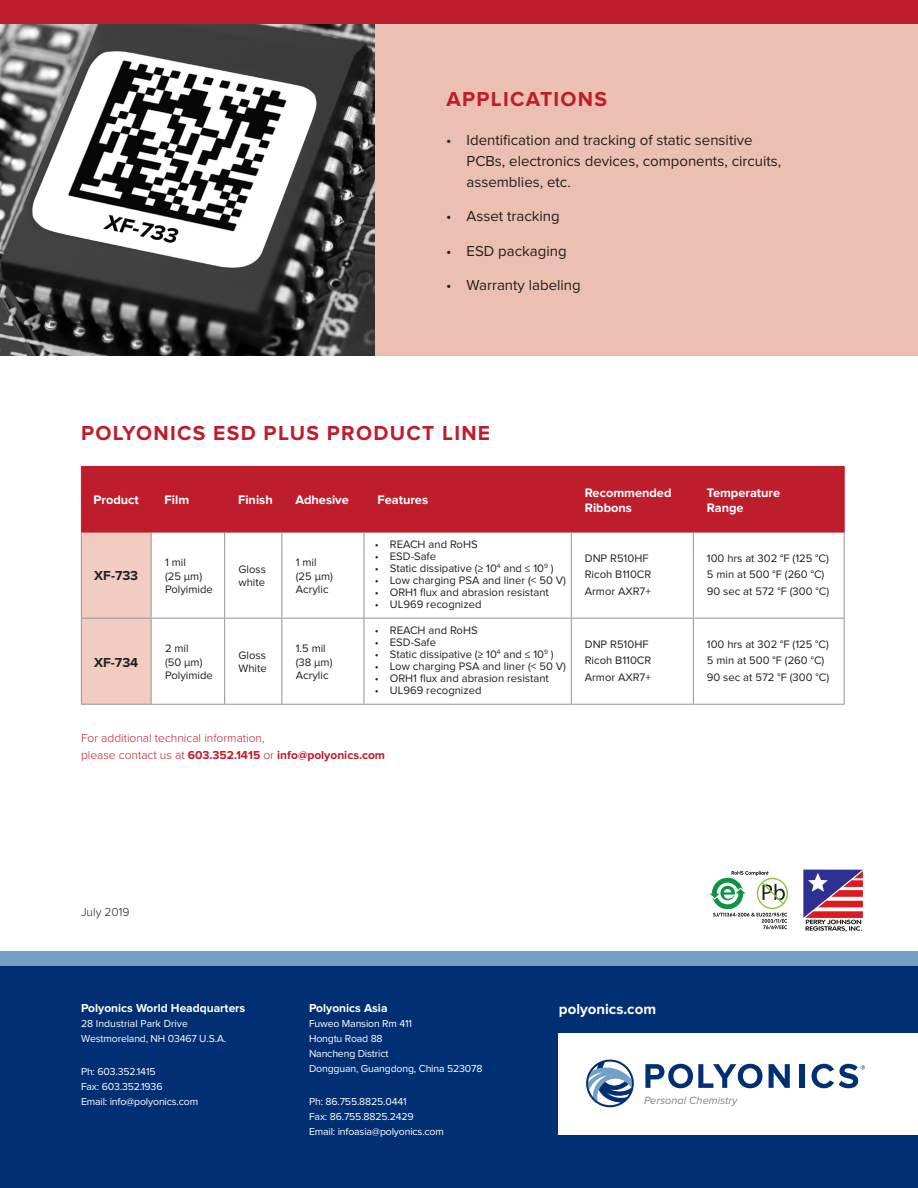
<style>
.page{position:relative;width:918px;height:1188px;background:#fff}
.page>*{position:absolute;margin:0;border:0;box-sizing:border-box;transform-origin:0 0}
.Section_Header{font:700 21px "Proxima Nova";letter-spacing:.06em;color:#be1d2c}
.t1{font:15px/21px "Proxima Nova";color:#231f20}
.t2{font:700 15px "Proxima Nova";color:#fff}
.Product_Number{font:700 13.5px "Proxima Nova";color:#231f20}
.t3{font:700 12.75px/15px "Proxima Nova";color:#fff}
.Footnote{font:300 12px/16.5px "Proxima Nova";color:#be1d2c}
.t4{font:700 12px "Proxima Nova";color:#fff}
.Footnote-2{font:300 12px "Proxima Nova";color:#231f20}
.Table_Data___Bullets{font:11.25px/16.5px "Proxima Nova";color:#231f20}
.Table_Data{font:11.25px/13.5px "Proxima Nova";color:#231f20}
.t5{font:italic 10.95px "Proxima Nova";color:#808285}
.t6{font:10.5px/15px "Proxima Nova";letter-spacing:-.015em;color:#fff}
.s1{font-weight:700}
</style>
<div class="page">
<div style="left:366px;top:0;width:552px;height:356px;background:#ebbfb1"></div>
<img style="left:0;top:24px;width:375px;height:332px">
<div style="left:0;top:0;width:918px;height:24px;background:#be1d2c"></div>
<div style="left:0;top:966px;width:918px;height:222px;background:#002f73"></div>
<div style="left:559px;top:1033px;width:359px;height:102px;background:#fff"></div>
<svg style="left:645px;top:1064px;width:118px;height:24px"></svg>
<svg style="left:769px;top:1064px;width:21px;height:24px"></svg>
<div style="left:799px;top:1064px;width:5px;height:24px;background:#002f73"></div>
<svg style="left:586px;top:1060px;width:48px;height:47px"></svg>
<svg style="left:812px;top:1064px;width:53px;height:24px"></svg>
<div style="left:0;top:951px;width:918px;height:15px;background:#76a0c4"></div>
<svg style="left:710px;top:871px;width:78px;height:58px"></svg>
<svg style="left:803px;top:870px;width:60px;height:62px"></svg>
<div style="left:82px;top:467px;width:762px;height:65px;background:#be1d2c"></div>
<div style="left:82px;top:533px;width:69px;height:171px;background:#f0cdc0"></div>
<svg style="left:152px;top:533px;width:692px;height:171px"></svg>
<hr style="left:81px;top:532px;width:1px;height:86px;background:#939598">
<hr style="left:81px;top:618px;width:70px;height:1px;background:#939598">
<hr style="left:81px;top:619px;width:1px;height:85px;background:#939598">
<hr style="left:81px;top:704px;width:70px;height:1px;background:#939598">
<hr style="left:151px;top:532px;width:1px;height:86px;background:#939598">
<hr style="left:224px;top:532px;width:1px;height:86px;background:#939598">
<hr style="left:282px;top:532px;width:1px;height:86px;background:#939598">
<hr style="left:364px;top:532px;width:1px;height:86px;background:#939598">
<hr style="left:571px;top:532px;width:1px;height:86px;background:#939598">
<hr style="left:693px;top:532px;width:1px;height:86px;background:#939598">
<hr style="left:844px;top:532px;width:1px;height:86px;background:#939598">
<hr style="left:151px;top:618px;width:74px;height:1px;background:#939598">
<hr style="left:151px;top:619px;width:1px;height:85px;background:#939598">
<hr style="left:225px;top:618px;width:57px;height:1px;background:#939598">
<hr style="left:224px;top:619px;width:1px;height:85px;background:#939598">
<hr style="left:282px;top:618px;width:82px;height:1px;background:#939598">
<hr style="left:282px;top:619px;width:1px;height:85px;background:#939598">
<hr style="left:364px;top:618px;width:207px;height:1px;background:#939598">
<hr style="left:364px;top:619px;width:1px;height:85px;background:#939598">
<hr style="left:571px;top:618px;width:122px;height:1px;background:#939598">
<hr style="left:571px;top:619px;width:1px;height:85px;background:#939598">
<hr style="left:693px;top:618px;width:152px;height:1px;background:#939598">
<hr style="left:693px;top:619px;width:1px;height:85px;background:#939598">
<hr style="left:844px;top:619px;width:1px;height:85px;background:#939598">
<hr style="left:151px;top:704px;width:74px;height:1px;background:#939598">
<hr style="left:225px;top:704px;width:57px;height:1px;background:#939598">
<hr style="left:282px;top:704px;width:82px;height:1px;background:#939598">
<hr style="left:364px;top:704px;width:207px;height:1px;background:#939598">
<hr style="left:571px;top:704px;width:122px;height:1px;background:#939598">
<hr style="left:693px;top:704px;width:152px;height:1px;background:#939598">
<hr style="left:81px;top:466px;width:70px;height:1px;background:#be1d2c">
<hr style="left:81px;top:467px;width:1px;height:65px;background:#be1d2c">
<hr style="left:151px;top:466px;width:74px;height:1px;background:#be1d2c">
<hr style="left:151px;top:467px;width:1px;height:65px;background:#be1d2c">
<hr style="left:225px;top:466px;width:57px;height:1px;background:#be1d2c">
<hr style="left:224px;top:467px;width:1px;height:65px;background:#be1d2c">
<hr style="left:282px;top:466px;width:82px;height:1px;background:#be1d2c">
<hr style="left:282px;top:467px;width:1px;height:65px;background:#be1d2c">
<hr style="left:364px;top:466px;width:207px;height:1px;background:#be1d2c">
<hr style="left:364px;top:467px;width:1px;height:65px;background:#be1d2c">
<hr style="left:571px;top:466px;width:122px;height:1px;background:#be1d2c">
<hr style="left:571px;top:467px;width:1px;height:65px;background:#be1d2c">
<hr style="left:693px;top:466px;width:152px;height:1px;background:#be1d2c">
<hr style="left:693px;top:467px;width:1px;height:65px;background:#be1d2c">
<hr style="left:844px;top:467px;width:1px;height:65px;background:#be1d2c">
<hr style="left:81px;top:532px;width:70px;height:1px;background:#be1d2c">
<hr style="left:151px;top:532px;width:74px;height:1px;background:#be1d2c">
<hr style="left:225px;top:532px;width:57px;height:1px;background:#be1d2c">
<hr style="left:282px;top:532px;width:82px;height:1px;background:#be1d2c">
<hr style="left:364px;top:532px;width:207px;height:1px;background:#be1d2c">
<hr style="left:571px;top:532px;width:122px;height:1px;background:#be1d2c">
<hr style="left:693px;top:532px;width:152px;height:1px;background:#be1d2c">
<p class="Section_Header" style="left:447px;top:87px;width:162px">APPLICATIONS</p>
<p class="t1" style="left:467px;top:130px;width:316px;text-indent:-20px">• Identification and tracking of static sensitive<br>PCBs, electronics devices, components, circuits, assemblies, etc.</p>
<p class="t1" style="left:446px;top:206px;width:115px">• Asset tracking</p>
<p class="t1" style="left:446px;top:241px;width:122px">• ESD packaging</p>
<p class="t1" style="left:446px;top:275px;width:136px">• Warranty labeling</p>
<p class="Section_Header" style="left:81px;top:421px;width:411px">POLYONICS ESD PLUS PRODUCT LINE</p>
<p class="t3" style="left:94px;top:493px;width:47px">Product</p>
<p class="t3" style="left:165px;top:493px;width:26px">Film</p>
<p class="t3" style="left:238px;top:493px;width:36px">Finish</p>
<p class="t3" style="left:295px;top:493px;width:55px">Adhesive</p>
<p class="t3" style="left:377px;top:493px;width:52px">Features</p>
<p class="t3" style="left:585px;top:485px;width:88px">Recommended<br>Ribbons</p>
<p class="t3" style="left:707px;top:485px;width:75px">Temperature<br>Range</p>
<p class="Product_Number" style="left:94px;top:568px;width:45px">XF-733</p>
<p class="Product_Number" style="left:94px;top:654px;width:46px">XF-734</p>
<p class="Table_Data" style="left:165px;top:556px;width:49px">1 mil<br>(25 μm)<br>Polyimide</p>
<p class="Table_Data" style="left:239px;top:562px;width:29px">Gloss white</p>
<p class="Table_Data" style="left:296px;top:556px;width:39px">1 mil (25 μm)<br>Acrylic</p>
<p class="Table_Data" style="left:165px;top:642px;width:49px">2 mil<br>(50 μm)<br>Polyimide</p>
<p class="Table_Data" style="left:239px;top:649px;width:30px">Gloss<br>White</p>
<p class="Table_Data" style="left:296px;top:642px;width:38px">1.5 mil (38 μm)<br>Acrylic</p>
<p class="Table_Data___Bullets" style="left:375px;top:536px;width:104px">• REACH and RoHS</p>
<p class="Table_Data___Bullets" style="left:375px;top:548px;width:63px">• ESD-Safe</p>
<p class="Table_Data___Bullets" style="left:375px;top:560px;width:180px">• Static dissipative (≥ 10<sup>4</sup> and ≤ 10<sup>9</sup> )</p>
<p class="Table_Data___Bullets" style="left:375px;top:572px;width:193px">• Low charging PSA and liner (&lt; 50 V)</p>
<p class="Table_Data___Bullets" style="left:375px;top:584px;width:176px">• ORH1 flux and abrasion resistant</p>
<p class="Table_Data___Bullets" style="left:375px;top:596px;width:108px">• UL969 recognized</p>
<p class="Table_Data___Bullets" style="left:375px;top:622px;width:104px">• REACH and RoHS</p>
<p class="Table_Data___Bullets" style="left:375px;top:634px;width:63px">• ESD-Safe</p>
<p class="Table_Data___Bullets" style="left:375px;top:646px;width:180px">• Static dissipative (≥ 10<sup>4</sup> and ≤ 10<sup>9</sup> )</p>
<p class="Table_Data___Bullets" style="left:375px;top:658px;width:193px">• Low charging PSA and liner (&lt; 50 V)</p>
<p class="Table_Data___Bullets" style="left:375px;top:670px;width:176px">• ORH1 flux and abrasion resistant</p>
<p class="Table_Data___Bullets" style="left:375px;top:682px;width:108px">• UL969 recognized</p>
<p class="Footnote" style="left:81px;top:730px;width:306px">For additional technical information,<br>please contact us at <span class="s1">603.352.1415</span> or <span class="s1">info@polyonics.com</span></p>
<p class="Table_Data___Bullets" style="left:585px;top:550px;width:68px">DNP R510HF<br>Ricoh B110CR<br>Armor AXR7+</p>
<p class="Table_Data___Bullets" style="left:707px;top:550px;width:124px">100 hrs at 302 °F (125 °C)</p>
<p class="Table_Data___Bullets" style="left:707px;top:566px;width:119px">5 min at 500 °F (260 °C)</p>
<p class="Table_Data___Bullets" style="left:707px;top:583px;width:124px">90 sec at 572 °F (300 °C)</p>
<p class="Table_Data___Bullets" style="left:585px;top:636px;width:68px">DNP R510HF<br>Ricoh B110CR<br>Armor AXR7+</p>
<p class="Table_Data___Bullets" style="left:707px;top:636px;width:124px">100 hrs at 302 °F (125 °C)</p>
<p class="Table_Data___Bullets" style="left:707px;top:652px;width:119px">5 min at 500 °F (260 °C)</p>
<p class="Table_Data___Bullets" style="left:707px;top:669px;width:124px">90 sec at 572 °F (300 °C)</p>
<p class="Footnote-2" style="left:81px;top:905px;width:50px">July 2019</p>
<p class="t4" style="left:81px;top:1001px;width:166px">Polyonics World Headquarters</p>
<p class="t6" style="left:81px;top:1016px;width:147px">28 Industrial Park Drive<br>Westmoreland, NH 03467 U.S.A.</p>
<p class="t6" style="left:81px;top:1064px;width:76px">Ph: 603.352.1415</p>
<p class="t6" style="left:81px;top:1079px;width:83px">Fax: 603.352.1936</p>
<p class="t6" style="left:81px;top:1094px;width:119px">Email: info@polyonics.com</p>
<p class="t4" style="left:309px;top:1001px;width:80px">Polyonics Asia</p>
<p class="t6" style="left:309px;top:1016px;width:105px">Fuweo Mansion Rm 411</p>
<p class="t6" style="left:309px;top:1031px;width:75px">Hongtu Road 88</p>
<p class="t6" style="left:309px;top:1046px;width:81px">Nancheng District</p>
<p class="t6" style="left:309px;top:1061px;width:175px">Dongguan, Guangdong, China 523078</p>
<p class="t6" style="left:309px;top:1094px;width:99px">Ph: 86.755.8825.0441</p>
<p class="t6" style="left:309px;top:1109px;width:106px">Fax: 86.755.8825.2429</p>
<p class="t6" style="left:309px;top:1124px;width:136px">Email: infoasia@polyonics.com</p>
<p class="t2" style="left:559px;top:1000px;width:99px">polyonics.com</p>
<p class="t5" style="left:644px;top:1095px;width:95px">Personal Chemistry</p>
</div>
